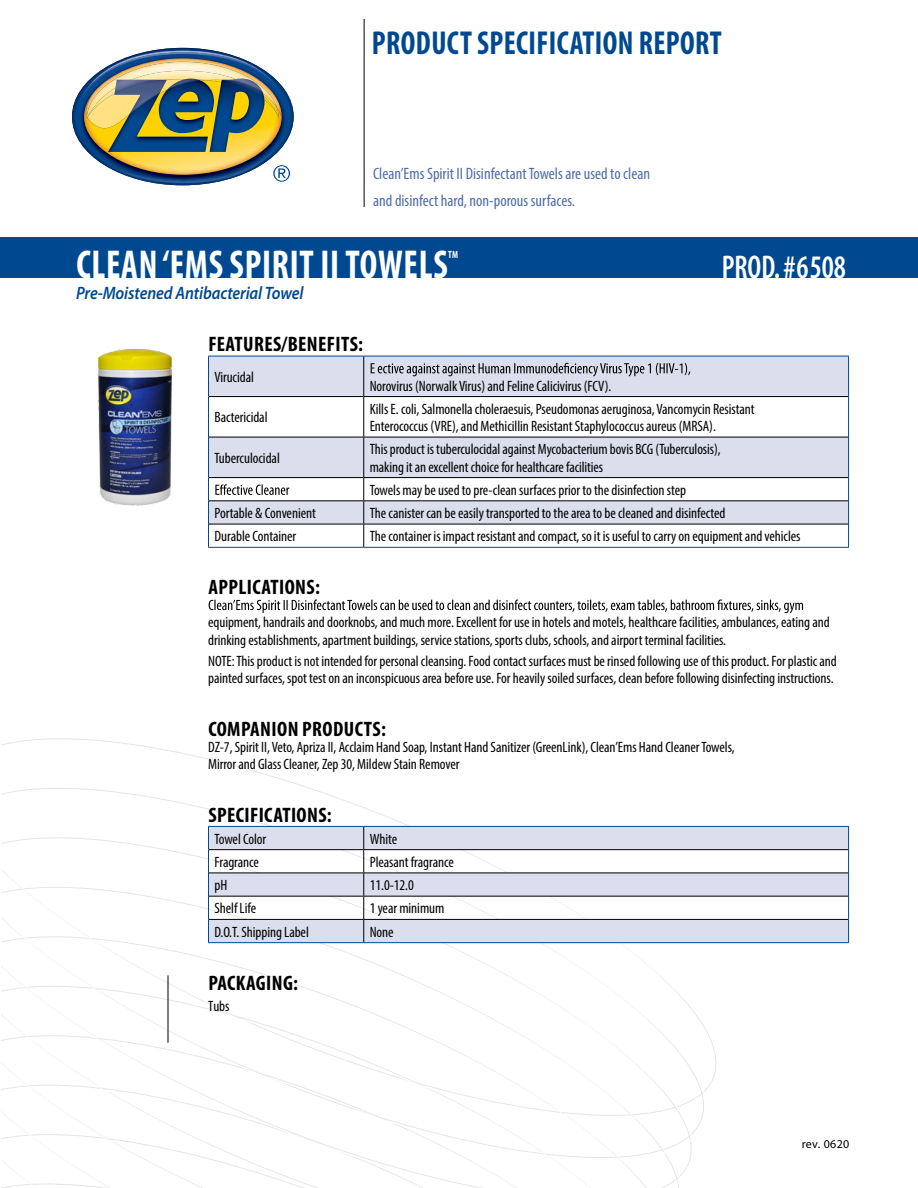
<style>
.page{position:relative;width:918px;height:1188px;background:#fff}
.page>*{position:absolute;margin:0;border:0;box-sizing:border-box;transform-origin:0 0}
.t1{font:700 condensed 40.5px "Myriad Pro";letter-spacing:.02em;color:#fff;scale:.9 1}
.t2{font:700 condensed 33.3px "Myriad Pro";letter-spacing:.015em;color:#004990;scale:.91 1}
.t3{font:600 condensed 33px "Myriad Pro";letter-spacing:-.005em;color:#fff;scale:.9 1}
.t4{font:700 condensed 21px "Myriad Pro";letter-spacing:.02em;color:#000}
.t5{font:italic 600 18px "Myriad Pro";letter-spacing:-.005em;color:#004990;scale:.9 1}
.t6{font:condensed 16.5px/27px "Myriad Pro";color:#4f6da9}
.t7{font:condensed 15px/17.2px "Myriad Pro";letter-spacing:-.005em;color:#000}
.t8{font:12px "Myriad Pro";letter-spacing:.03em;color:#000}
.t9{font:700 condensed 10.5px "Myriad Pro";color:#fff;scale:.9 1}
</style>
<div class="page">
<hr style="left:364px;top:19px;width:1px;height:188px;background:#000">
<svg style="left:1px;top:918px;width:687px;height:270px"></svg>
<svg style="left:1px;top:968px;width:673px;height:220px"></svg>
<svg style="left:1px;top:1018px;width:659px;height:170px"></svg>
<svg style="left:1px;top:1068px;width:646px;height:120px"></svg>
<svg style="left:1px;top:1119px;width:632px;height:69px"></svg>
<hr style="left:168px;top:975px;width:1px;height:68px;background:#000">
<div style="left:0;top:237px;width:918px;height:41px;background:#004990"></div>
<img style="left:72px;top:48px;width:222px;height:137px">
<img style="left:287px;top:103px;width:4px;height:14px">
<img style="left:75px;top:50px;width:208px;height:66px">
<svg style="left:288px;top:165px;width:2px;height:17px"></svg>
<img style="left:77px;top:55px;width:210px;height:105px">
<img style="left:78px;top:66px;width:210px;height:41px">
<img style="left:81px;top:127px;width:207px;height:56px">
<img style="left:79px;top:81px;width:209px;height:25px">
<img style="left:106px;top:175px;width:77px;height:5px">
<img style="left:84px;top:117px;width:198px;height:58px">
<img style="left:231px;top:117px;width:18px;height:3px">
<img style="left:88px;top:117px;width:118px;height:11px">
<img style="left:84px;top:58px;width:198px;height:59px">
<img style="left:263px;top:93px;width:16px;height:25px">
<svg style="left:75px;top:116px;width:13px;height:13px"></svg>
<img style="left:87px;top:62px;width:190px;height:55px">
<svg style="left:209px;top:357px;width:639px;height:167px;fill:#dbdeed"></svg>
<hr style="left:208px;top:356px;width:156px;height:1px;background:#004990">
<hr style="left:208px;top:356px;width:1px;height:41px;background:#004990">
<hr style="left:364px;top:356px;width:485px;height:1px;background:#004990">
<hr style="left:848px;top:356px;width:1px;height:41px;background:#004990">
<hr style="left:208px;top:397px;width:1px;height:40px;background:#004990">
<hr style="left:848px;top:397px;width:1px;height:40px;background:#004990">
<hr style="left:208px;top:437px;width:1px;height:41px;background:#004990">
<hr style="left:848px;top:437px;width:1px;height:41px;background:#004990">
<svg style="left:208px;top:478px;width:1px;height:69px"></svg>
<svg style="left:848px;top:478px;width:1px;height:69px"></svg>
<hr style="left:208px;top:547px;width:156px;height:1px;background:#004990">
<hr style="left:364px;top:547px;width:485px;height:1px;background:#004990">
<hr style="left:363px;top:356px;width:1px;height:40px;background:#000">
<hr style="left:209px;top:396px;width:155px;height:1px;background:#000">
<hr style="left:364px;top:396px;width:484px;height:1px;background:#000">
<hr style="left:363px;top:397px;width:1px;height:40px;background:#000">
<hr style="left:209px;top:437px;width:155px;height:1px;background:#000">
<hr style="left:364px;top:437px;width:484px;height:1px;background:#000">
<hr style="left:363px;top:437px;width:1px;height:40px;background:#000">
<hr style="left:209px;top:477px;width:155px;height:1px;background:#000">
<hr style="left:364px;top:477px;width:484px;height:1px;background:#000">
<hr style="left:209px;top:500px;width:155px;height:1px;background:#000">
<hr style="left:364px;top:500px;width:484px;height:1px;background:#000">
<hr style="left:209px;top:524px;width:155px;height:1px;background:#000">
<hr style="left:364px;top:524px;width:484px;height:1px;background:#000">
<svg style="left:363px;top:478px;width:1px;height:69px"></svg>
<svg style="left:371px;top:363px;width:319px;height:14px;background:#abadb9"></svg>
<svg style="left:215px;top:484px;width:74px;height:11px"></svg>
<svg style="left:209px;top:600px;width:594px;height:13px"></svg>
<svg style="left:209px;top:827px;width:639px;height:115px;fill:#dbdeed"></svg>
<hr style="left:208px;top:826px;width:156px;height:1px;background:#004990">
<hr style="left:364px;top:826px;width:485px;height:1px;background:#004990">
<svg style="left:208px;top:827px;width:1px;height:115px"></svg>
<svg style="left:848px;top:827px;width:1px;height:115px"></svg>
<hr style="left:208px;top:942px;width:156px;height:1px;background:#004990">
<hr style="left:364px;top:942px;width:485px;height:1px;background:#004990">
<hr style="left:209px;top:849px;width:155px;height:1px;background:#000">
<hr style="left:364px;top:849px;width:484px;height:1px;background:#000">
<hr style="left:209px;top:873px;width:155px;height:1px;background:#000">
<hr style="left:364px;top:873px;width:484px;height:1px;background:#000">
<hr style="left:209px;top:896px;width:155px;height:1px;background:#000">
<hr style="left:364px;top:896px;width:484px;height:1px;background:#000">
<hr style="left:209px;top:919px;width:155px;height:1px;background:#000">
<hr style="left:364px;top:919px;width:484px;height:1px;background:#000">
<svg style="left:363px;top:827px;width:1px;height:115px"></svg>
<img style="left:97px;top:348px;width:75px;height:158px">
<h2 class="t2" style="left:372px;top:22px;width:386px">PRODUCT SPECIFICATION REPORT</h2>
<p class="t6" style="left:373px;top:160px;width:279px">Clean’Ems Spirit II Disinfectant Towels are used to clean and disinfect hard, non-porous surfaces.</p>
<h1 class="t1" style="left:76px;top:240px;width:414px">CLEAN ‘EMS SPIRIT II TOWELS</h1>
<p class="t9" style="left:448px;top:248px;width:13px">TM</p>
<p class="t5" style="left:76px;top:283px;width:254px">Pre-Moistened Antibacterial Towel</p>
<h3 class="t4" style="left:208px;top:331px;width:156px">FEATURES/BENEFITS:</h3>
<p class="t7" style="left:214px;top:368px;width:41px">Virucidal</p>
<p class="t7" style="left:370px;top:377px;width:243px">Norovirus (Norwalk Virus) and Feline Calicivirus (FCV).</p>
<h3 class="t3" style="left:722px;top:247px;width:139px">PROD. #6508</h3>
<p class="t7" style="left:215px;top:409px;width:55px">Bactericidal</p>
<p class="t7" style="left:370px;top:400px;width:386px">Kills E. coli, Salmonella choleraesuis, Pseudomonas aeruginosa, Vancomycin Resistant<br>Enterococcus (VRE), and Methicillin Resistant Staphylococcus aureus (MRSA).</p>
<p class="t7" style="left:215px;top:449px;width:67px">Tuberculocidal</p>
<p class="t7" style="left:370px;top:441px;width:352px">This product is tuberculocidal against Mycobacterium bovis BCG (Tuberculosis), making it an excellent choice for healthcare facilities</p>
<p class="t7" style="left:370px;top:481px;width:318px">Towels may beused to pre-clean surfaces prior to thedisinfection step</p>
<p class="t7" style="left:215px;top:504px;width:103px">Portable &amp; Convenient</p>
<p class="t7" style="left:370px;top:504px;width:357px">The canister can beeasily transported to the area to be cleaned and disinfected</p>
<p class="t7" style="left:215px;top:528px;width:83px">Durable Container</p>
<p class="t7" style="left:370px;top:528px;width:432px">The container is impact resistant and compact, so it is useful to carry on equipment and vehicles</p>
<h3 class="t4" style="left:208px;top:574px;width:113px">APPLICATIONS:</h3>
<p class="t7" style="left:208px;top:614px;width:623px">equipment, handrails and doorknobs, and much more. Excellent for use in hotels andmotels, healthcare facilities, ambulances, eating and drinking establishments, apartment buildings, service stations, sportsclubs, schools, and airport terminal facilities.</p>
<p class="t7" style="left:208px;top:652px;width:630px">NOTE: This product is not intended for personal cleansing. Food contact surfacesmust be rinsed followinguse of this product. For plastic and painted surfaces, spot test on an inconspicuous area before use. For heavily soiledsurfaces, clean before followingdisinfecting instructions.</p>
<h3 class="t4" style="left:208px;top:716px;width:179px">COMPANION PRODUCTS:</h3>
<p class="t7" style="left:208px;top:738px;width:528px">DZ-7, Spirit II, Veto, AprizaII, AcclaimHand Soap, Instant Hand Sanitizer (GreenLink), Clean’Ems Hand Cleaner Towels,<br>Mirror and Glass Cleaner, Zep 30, Mildew Stain Remover</p>
<h3 class="t4" style="left:208px;top:802px;width:125px">SPECIFICATIONS:</h3>
<p class="t7" style="left:214px;top:830px;width:53px">Towel Color</p>
<p class="t7" style="left:370px;top:830px;width:29px">White</p>
<p class="t7" style="left:215px;top:853px;width:46px">Fragrance</p>
<p class="t7" style="left:370px;top:853px;width:86px">Pleasant fragrance</p>
<p class="t7" style="left:214px;top:876px;width:14px">pH</p>
<p class="t7" style="left:370px;top:876px;width:46px">11.0-12.0</p>
<p class="t7" style="left:214px;top:900px;width:43px">Shelf Life</p>
<p class="t7" style="left:370px;top:900px;width:76px">1 year minimum</p>
<p class="t7" style="left:214px;top:923px;width:96px">D.O.T. Shipping Label</p>
<p class="t7" style="left:370px;top:923px;width:25px">None</p>
<h3 class="t4" style="left:208px;top:970px;width:91px">PACKAGING:</h3>
<p class="t7" style="left:208px;top:998px;width:23px">Tubs</p>
<p class="t8" style="left:802px;top:1137px;width:49px">rev. 0620</p>
</div>
